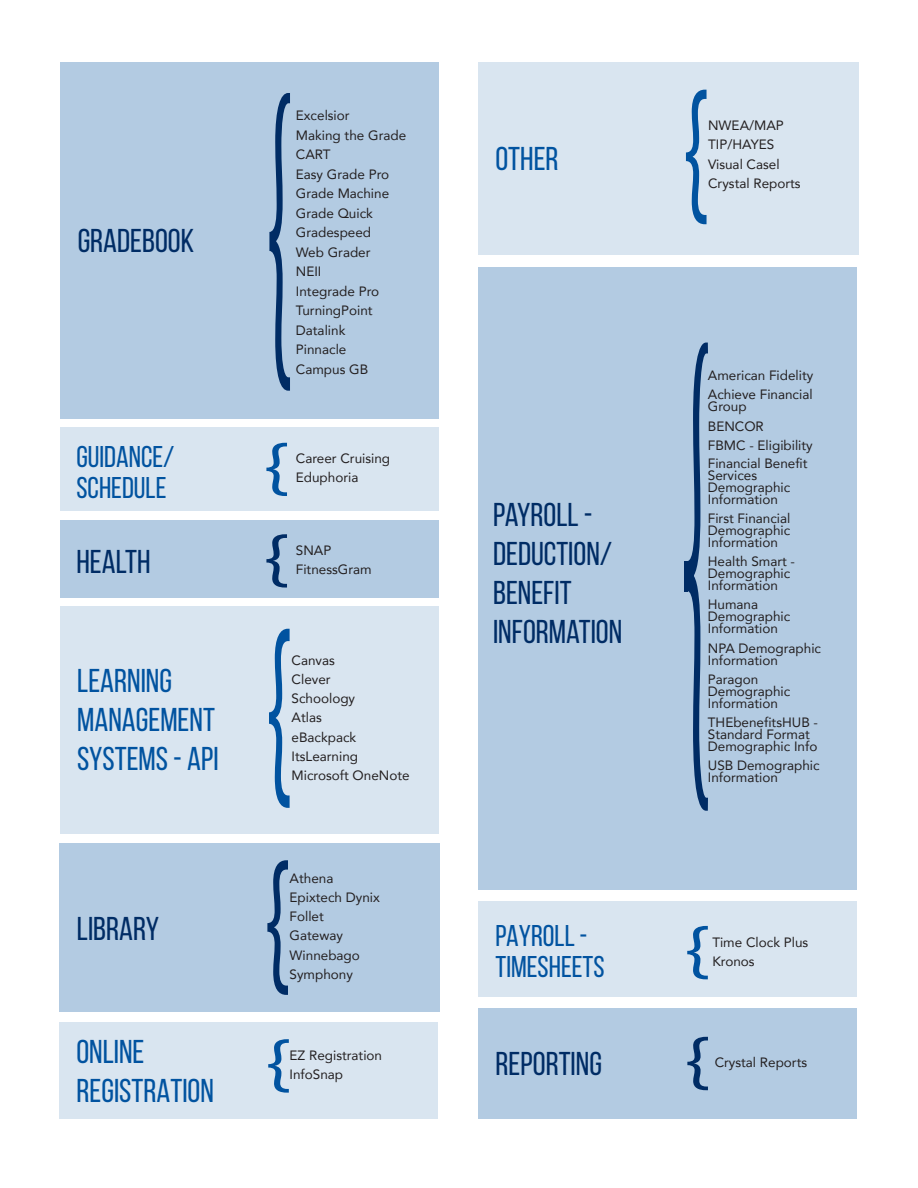
<style>
.page{position:relative;width:918px;height:1188px;background:#fff}
.page>*{position:absolute;margin:0;border:0;box-sizing:border-box;transform-origin:0 0}
.t1{font:33px/39px "Bebas Neue";color:#002c65}
.t2{font:33px/39px "Bebas Neue";color:#0153a0}
.t3{font:30px/31.5px "Bebas Neue";color:#0153a0}
.t4{font:13.5px/19.2px "Avenir";color:#231f20}
</style>
<div class="page">
<div style="left:478px;top:267px;width:379px;height:622px;background:#b3cbe2"></div>
<div style="left:60px;top:427px;width:379px;height:84px;background:#d9e5f0"></div>
<svg style="left:266px;top:443px;width:21px;height:53px"></svg>
<div style="left:478px;top:901px;width:379px;height:96px;background:#d9e5f0"></div>
<svg style="left:687px;top:926px;width:21px;height:53px"></svg>
<div style="left:60px;top:606px;width:379px;height:228px;background:#d9e5f0"></div>
<svg style="left:269px;top:629px;width:21px;height:179px"></svg>
<div style="left:60px;top:62px;width:379px;height:356px;background:#b3cbe2"></div>
<svg style="left:269px;top:93px;width:21px;height:298px"></svg>
<div style="left:60px;top:520px;width:379px;height:78px;background:#b3cbe2"></div>
<svg style="left:266px;top:534px;width:21px;height:54px"></svg>
<div style="left:59px;top:843px;width:381px;height:169px;background:#b3cbe2"></div>
<svg style="left:267px;top:860px;width:21px;height:135px"></svg>
<div style="left:478px;top:63px;width:380px;height:192px;background:#d9e5f0"></div>
<svg style="left:686px;top:90px;width:21px;height:134px"></svg>
<div style="left:59px;top:1022px;width:379px;height:97px;background:#d9e5f0"></div>
<svg style="left:268px;top:1039px;width:21px;height:54px"></svg>
<svg style="left:687px;top:343px;width:21px;height:468px"></svg>
<hr style="left:684px;top:562px;width:4px;height:30px;background:#002c65">
<div style="left:478px;top:1009px;width:379px;height:110px;background:#b3cbe2"></div>
<svg style="left:687px;top:1037px;width:21px;height:53px"></svg>
<h1 class="t1" style="left:78px;top:221px;width:118px">GRADEBOOK</h1>
<h2 class="t3" style="left:76px;top:440px;width:100px">GUIDANCE/<br>SCHEDULE</h2>
<h1 class="t1" style="left:76px;top:542px;width:76px">HEALTH</h1>
<h1 class="t2" style="left:77px;top:660px;width:143px">LEARNING<br>MANAGEMENT<br>SYSTEMS - API</h1>
<h1 class="t1" style="left:77px;top:908px;width:84px">LIBRARY</h1>
<h1 class="t2" style="left:76px;top:1032px;width:139px">ONLINE<br>REGISTRATION</h1>
<p class="t4" style="left:296px;top:105px;width:112px">Excelsior<br>Making the Grade<br>CART<br>Easy Grade Pro<br>Grade Machine<br>Grade Quick<br>Gradespeed<br>Web Grader<br>NEII<br>Integrade Pro<br>TurningPoint<br>Datalink<br>Pinnacle<br>Campus GB</p>
<p class="t4" style="left:296px;top:448px;width:96px">Career Cruising<br>Eduphoria</p>
<p class="t4" style="left:296px;top:541px;width:37px">SNAP</p>
<p class="t4" style="left:296px;top:560px;width:77px">FitnessGram</p>
<p class="t4" style="left:292px;top:650px;width:120px">Canvas<br>Clever<br>Schoology<br>Atlas<br>eBackpack<br>ItsLearning<br>Microsoft OneNote</p>
<p class="t4" style="left:290px;top:868px;width:92px">Athena<br>Epixtech Dynix<br>Follet<br>Gateway<br>Winnebago<br>Symphony</p>
<p class="t4" style="left:290px;top:1045px;width:94px">EZ Registration<br>InfoSnap</p>
<h1 class="t2" style="left:495px;top:139px;width:65px">OTHER</h1>
<h1 class="t1" style="left:493px;top:494px;width:131px">PAYROLL -<br>DEDUCTION/<br>BENEFIT<br>INFORMATION</h1>
<h2 class="t3" style="left:495px;top:919px;width:111px">PAYROLL -<br>TIMESHEETS</h2>
<h1 class="t1" style="left:496px;top:1044px;width:108px">REPORTING</h1>
<p class="t4" style="left:708px;top:115px;width:94px">NWEA/MAP<br>TIP/HAYES<br>Visual Casel<br>Crystal Reports</p>
<p class="t4" style="left:708px;top:366px;width:107px">American Fidelity<br>Achieve Financial</p>
<p class="t4" style="left:708px;top:397px;width:106px;line-height:18.8px">Group<br>BENCOR<br>FBMC - Eligibility<br>Financial Benefit</p>
<p class="t4" style="left:708px;top:469px;width:84px;line-height:12px">Services<br>Demographic<br>Information</p>
<p class="t4" style="left:708px;top:512px;width:84px;line-height:12px;text-align:justify">First Financial Demographic Information</p>
<p class="t4" style="left:708px;top:555px;width:89px;line-height:12px">Health Smart -<br>Demographic<br>Information</p>
<p class="t4" style="left:708px;top:598px;width:84px;line-height:12px">Humana<br>Demographic<br>Information</p>
<p class="t4" style="left:708px;top:642px;width:115px;line-height:12px">NPA Demographic<br>Information</p>
<p class="t4" style="left:708px;top:673px;width:84px;line-height:12px">Paragon<br>Demographic<br>Information</p>
<p class="t4" style="left:708px;top:716px;width:112px;line-height:12px">THEbenefitsHUB -<br>Standard Format<br>Demographic Info</p>
<p class="t4" style="left:708px;top:759px;width:113px;line-height:12px">USB Demographic<br>Information</p>
<p class="t4" style="left:712px;top:932px;width:98px">Time Clock Plus<br>Kronos</p>
<p class="t4" style="left:715px;top:1053px;width:94px">Crystal Reports</p>
</div>
